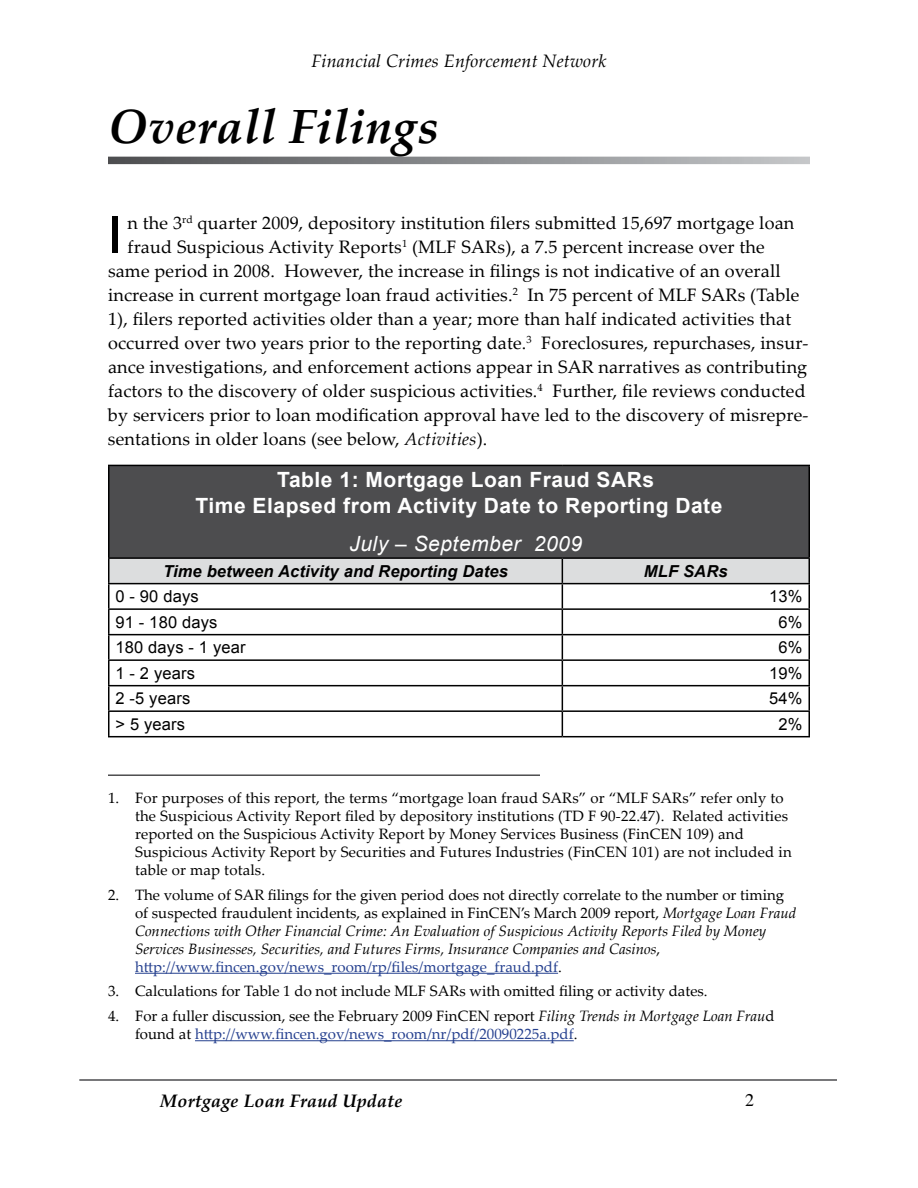
<style>
.page{position:relative;width:918px;height:1188px;background:#fff}
.page>*{position:absolute;margin:0;border:0;box-sizing:border-box;transform-origin:0 0}
.t1{font:51.6px "Trebuchet MS";color:#000}
.t2{font:italic 700 48px "Palatino Linotype";letter-spacing:.01em;color:#000}
.t3{font:700 21px/25.2px "Arial";letter-spacing:.025em;color:#fff}
.t4{font:italic 21px "Arial";letter-spacing:.025em;color:#fff}
.t5{font:18px "Palatino Linotype";letter-spacing:.01em;color:#000}
.t6{font:italic 18px "Palatino Linotype";letter-spacing:.01em;color:#000}
.t7{font:italic 700 18px "Palatino Linotype";letter-spacing:.01em;color:#000}
.t8{font:18px "Times";color:#000}
.t9{font:16.5px "Arial";letter-spacing:.01em;color:#000}
.t10{font:italic 700 16.5px "Arial";letter-spacing:.01em;color:#000}
.t11{font:15px/18px "Palatino Linotype";letter-spacing:.01em;color:#000}
.t12{font:italic 15px/18px "Palatino Linotype";color:#000}
.s1{font-style:italic}
.s2{font-style:normal}
.s3{font-style:normal;color:#25408f}
.s4{color:#25408f}
</style>
<div class="page">
<hr style="left:79px;top:1079px;width:758px;height:2px;background:#4d4d4f">
<svg style="left:108px;top:157px;width:702px;height:7px"></svg>
<div style="left:109px;top:465px;width:700px;height:93px;background:#4d4d4f"></div>
<hr style="left:108px;top:465px;width:454px;height:1px;background:#000">
<hr style="left:108px;top:466px;width:2px;height:91px;background:#000">
<hr style="left:562px;top:465px;width:248px;height:1px;background:#000">
<hr style="left:808px;top:466px;width:2px;height:91px;background:#000">
<hr style="left:108px;top:557px;width:454px;height:2px;background:#000">
<hr style="left:108px;top:559px;width:2px;height:24px;background:#000">
<hr style="left:562px;top:557px;width:248px;height:2px;background:#000">
<hr style="left:808px;top:559px;width:2px;height:24px;background:#000">
<hr style="left:108px;top:583px;width:454px;height:1px;background:#000">
<hr style="left:108px;top:584px;width:2px;height:24px;background:#000">
<hr style="left:562px;top:583px;width:248px;height:1px;background:#000">
<hr style="left:808px;top:584px;width:2px;height:24px;background:#000">
<hr style="left:108px;top:608px;width:454px;height:2px;background:#000">
<hr style="left:108px;top:610px;width:2px;height:24px;background:#000">
<hr style="left:562px;top:608px;width:248px;height:2px;background:#000">
<hr style="left:808px;top:610px;width:2px;height:24px;background:#000">
<hr style="left:108px;top:634px;width:454px;height:1px;background:#000">
<hr style="left:108px;top:635px;width:2px;height:24px;background:#000">
<hr style="left:562px;top:634px;width:248px;height:1px;background:#000">
<hr style="left:808px;top:635px;width:2px;height:24px;background:#000">
<hr style="left:108px;top:659px;width:454px;height:2px;background:#000">
<hr style="left:108px;top:661px;width:2px;height:24px;background:#000">
<hr style="left:562px;top:659px;width:248px;height:2px;background:#000">
<hr style="left:808px;top:661px;width:2px;height:24px;background:#000">
<hr style="left:108px;top:685px;width:454px;height:1px;background:#000">
<hr style="left:108px;top:686px;width:2px;height:24px;background:#000">
<hr style="left:562px;top:685px;width:248px;height:1px;background:#000">
<hr style="left:808px;top:686px;width:2px;height:24px;background:#000">
<hr style="left:108px;top:710px;width:454px;height:2px;background:#000">
<hr style="left:108px;top:712px;width:2px;height:24px;background:#000">
<hr style="left:562px;top:710px;width:248px;height:2px;background:#000">
<svg style="left:109px;top:558px;width:700px;height:178px"></svg>
<hr style="left:808px;top:712px;width:2px;height:24px;background:#000">
<hr style="left:108px;top:736px;width:454px;height:1px;background:#000">
<hr style="left:562px;top:736px;width:248px;height:1px;background:#000">
<hr style="left:108px;top:774px;width:432px;height:2px;background:#4d4d4f">
<hr style="left:135px;top:973px;width:423px;height:1px;background:#25408f">
<hr style="left:195px;top:1040px;width:379px;height:1px;background:#25408f">
<p class="t6" style="left:311px;top:48px;width:297px">Financial Crimes Enforcement Network</p>
<h2 class="t2" style="left:108px;top:93px;width:332px">Overall Filings</h2>
<h1 class="t1" style="left:108px;top:205px;width:16px">I</h1>
<p class="t5" style="left:127px;top:210px;width:668px">n the 3<sup>rd</sup> quarter 2009, depository institution filers submitted 15,697 mortgage loan</p>
<p class="t5" style="left:127px;top:234px;width:639px">fraud Suspicious Activity Reports<sup>1</sup> (MLF SARs), a 7.5 percent increase over the</p>
<p class="t5" style="left:108px;top:258px;width:674px">same period in 2008. However, the increase in filings is not indicative of an overall</p>
<p class="t5" style="left:108px;top:282px;width:693px">increase in current mortgage loan fraud activities.<sup>2</sup> In 75 percent of MLF SARs (Table</p>
<p class="t5" style="left:108px;top:306px;width:685px">1), filers reported activities older than a year; more than half indicated activities that</p>
<p class="t5" style="left:108px;top:330px;width:702px">occurred over two years prior to the reporting date.<sup>3</sup> Foreclosures, repurchases, insur-</p>
<p class="t5" style="left:108px;top:354px;width:701px">ance investigations, and enforcement actions appear in SAR narratives as contributing</p>
<p class="t5" style="left:108px;top:378px;width:699px">factors to the discovery of older suspicious activities.<sup>4</sup> Further, file reviews conducted</p>
<p class="t5" style="left:108px;top:402px;width:702px">by servicers prior to loan modification approval have led to the discovery of misrepre-</p>
<p class="t5" style="left:108px;top:426px;width:381px">sentations in older loans (see below, <span class="s1">Activities</span>).</p>
<p class="t3" style="left:196px;top:468px;width:528px;text-indent:82px">Table 1: Mortgage Loan Fraud SARs<br>Time Elapsed from Activity Date to Reporting Date</p>
<p class="t4" style="left:349px;top:530px;width:234px">July – September 2009</p>
<p class="t10" style="left:163px;top:560px;width:346px">Time between Activity and Reporting Dates</p>
<p class="t10" style="left:644px;top:560px;width:85px">MLF SARs</p>
<p class="t9" style="left:115px;top:586px;width:85px">0 - 90 days</p>
<p class="t9" style="left:769px;top:586px;width:35px">13%</p>
<p class="t9" style="left:115px;top:611px;width:103px">91 - 180 days</p>
<p class="t9" style="left:778px;top:611px;width:26px">6%</p>
<p class="t9" style="left:115px;top:637px;width:132px">180 days - 1 year</p>
<p class="t9" style="left:778px;top:637px;width:26px">6%</p>
<p class="t9" style="left:115px;top:662px;width:81px">1 - 2 years</p>
<p class="t9" style="left:769px;top:662px;width:35px">19%</p>
<p class="t9" style="left:115px;top:688px;width:76px">2 -5 years</p>
<p class="t9" style="left:769px;top:688px;width:35px">54%</p>
<p class="t9" style="left:115px;top:713px;width:71px">&gt; 5 years</p>
<p class="t9" style="left:778px;top:713px;width:26px">2%</p>
<p class="t11" style="left:135px;top:788px;width:658px;text-indent:-27px">1. For purposes of this report, the terms “mortgage loan fraud SARs” or “MLF SARs” refer only to the Suspicious Activity Report filed by depository institutions (TD F 90-22.47). Related activities reported on the Suspicious Activity Report by Money Services Business (FinCEN 109) and Suspicious Activity Report by Securities and Futures Industries (FinCEN 101) are not included in table or map totals.</p>
<p class="t12" style="left:135px;top:885px;width:663px;text-indent:-27px"><span class="s2">2. The volume of SAR filings for the given period does not directly correlate to the number or timing of suspected fraudulent incidents, as explained in FinCEN’s March 2009 report,</span> Mortgage Loan Fraud Connections with Other Financial Crime: An Evaluation of Suspicious Activity Reports Filed by Money Services Businesses, Securities, and Futures Firms, Insurance Companies and Casinos<span class="s2">, </span><span class="s3">http://www.fincen.gov/news_room/rp/files/mortgage_fraud.pdf</span><span class="s2">.</span></p>
<p class="t11" style="left:108px;top:982px;width:601px">3. Calculations for Table 1 do not include MLF SARs with omitted filing or activity dates.</p>
<p class="t11" style="left:135px;top:1007px;width:641px;text-indent:-27px">4. For a fuller discussion, see the February 2009 FinCEN report <span class="s1">Filing Trends in Mortgage Loan Frau</span>d found at <span class="s4">http://www.fincen.gov/news_room/nr/pdf/20090225a.pdf</span>.</p>
<p class="t7" style="left:160px;top:1088px;width:244px">Mortgage Loan Fraud Update</p>
<p class="t8" style="left:745px;top:1090px;width:10px">2</p>
</div>
